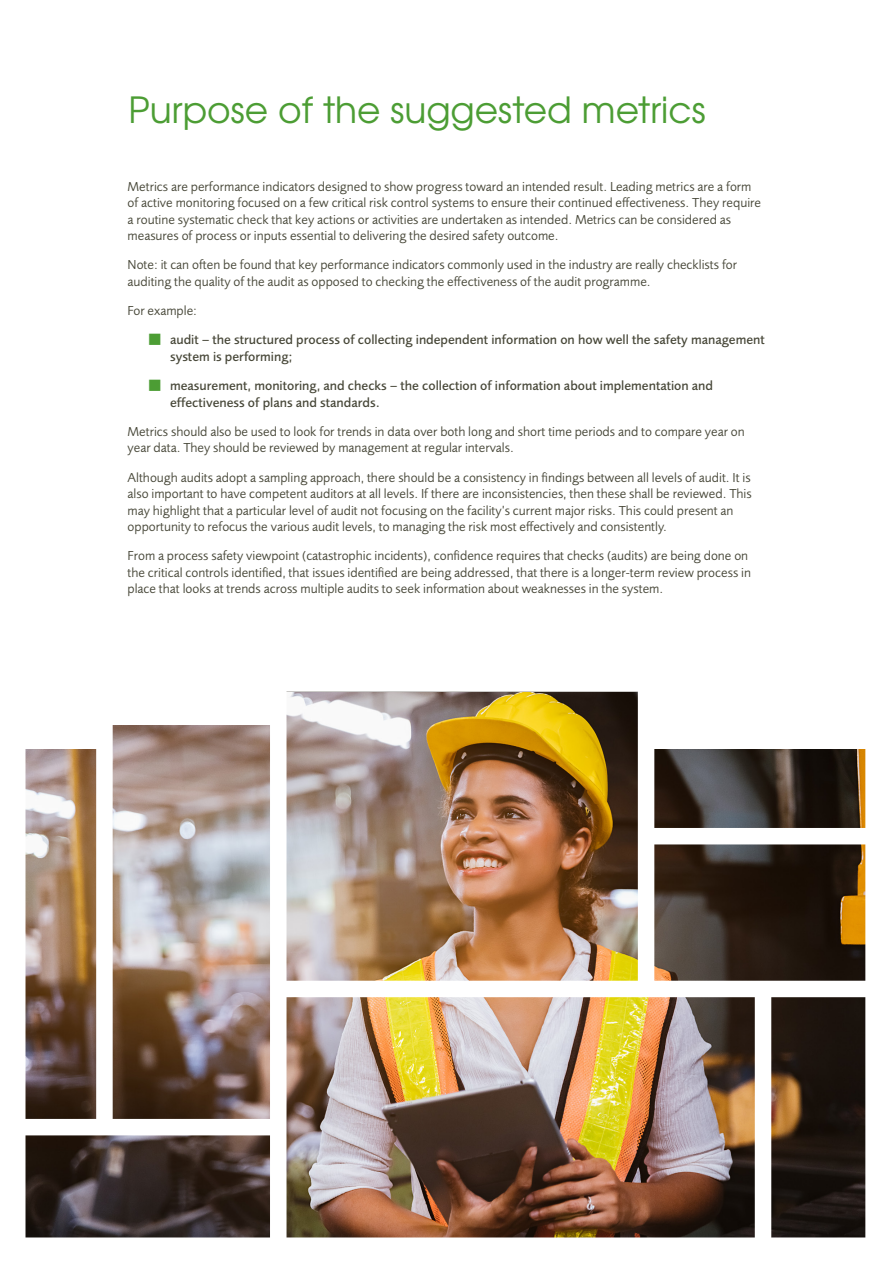
<style>
.page{position:relative;width:893px;height:1263px;background:#fff}
.page>*{position:absolute;margin:0;border:0;box-sizing:border-box;transform-origin:0 0}
.t1{font:36px "Te X Gyre Adventor";color:#4c9d34}
.t2{font:13.5px/16.5px "Foundry Sans";color:#474738}
.t3{font:500 13.5px/16.5px "Foundry Sans";color:#474738}
.s1{color:#4c9d34}
</style>
<div class="page">
<img style="left:26px;top:692px;width:839px;height:545px">
<div style="left:96px;top:529px;width:17px;height:602px;background:#fff"></div>
<div style="left:270px;top:529px;width:16px;height:721px;background:#fff"></div>
<div style="left:638px;top:690px;width:16px;height:299px;background:#fff"></div>
<div style="left:755px;top:989px;width:16px;height:253px;background:#fff"></div>
<div style="left:276px;top:981px;width:597px;height:16px;background:#fff"></div>
<div style="left:9px;top:1119px;width:272px;height:16px;background:#fff"></div>
<div style="left:642px;top:828px;width:238px;height:16px;background:#fff"></div>
<div style="left:644px;top:663px;width:228px;height:85px;background:#fff"></div>
<div style="left:19px;top:663px;width:87px;height:85px;background:#fff"></div>
<div style="left:106px;top:663px;width:170px;height:62px;background:#fff"></div>
<h1 class="t1" style="left:129px;top:81px;width:579px">Purpose of the suggested metrics</h1>
<p class="t2" style="left:128px;top:178px;width:635px">Metrics are performance indicators designed to show progress toward an intended result. Leading metrics are a form of active monitoring focused on a few critical risk control systems to ensure their continued effectiveness. They require a routine systematic check that key actions or activities are undertaken as intended. Metrics can be considered as measures of process or inputs essential to delivering the desired safety outcome.</p>
<p class="t2" style="left:128px;top:257px;width:611px">Note: it can often be found that key performance indicators commonly used in the industry are really checklists for auditing the quality of the audit as opposed to checking the effectiveness of the audit programme.</p>
<p class="t2" style="left:128px;top:303px;width:71px">For example:</p>
<p class="t3" style="left:170px;top:332px;width:596px;text-indent:-21px"><span class="s1">■</span> audit – the structured process of collecting independent information on how well the safety management system is performing;</p>
<p class="t3" style="left:170px;top:378px;width:545px;text-indent:-21px"><span class="s1">■</span> measurement, monitoring, and checks – the collection of information about implementation and effectiveness of plans and standards.</p>
<p class="t2" style="left:128px;top:423px;width:619px">Metrics should also be used to look for trends in data over both long and short time periods and to compare year on year data. They should be reviewed by management at regular intervals.</p>
<p class="t2" style="left:128px;top:469px;width:626px">Although audits adopt a sampling approach, there should be a consistency in findings between all levels of audit. It is also important to have competent auditors at all levels. If there are inconsistencies, then these shall be reviewed. This may highlight that a particular level of audit not focusing on the facility’s current major risks. This could present an opportunity to refocus the various audit levels, to managing the risk most effectively and consistently.</p>
<p class="t2" style="left:128px;top:548px;width:625px">From a process safety viewpoint (catastrophic incidents), confidence requires that checks (audits) are being done on the critical controls identified, that issues identified are being addressed, that there is a longer-term review process in place that looks at trends across multiple audits to seek information about weaknesses in the system.</p>
</div>
